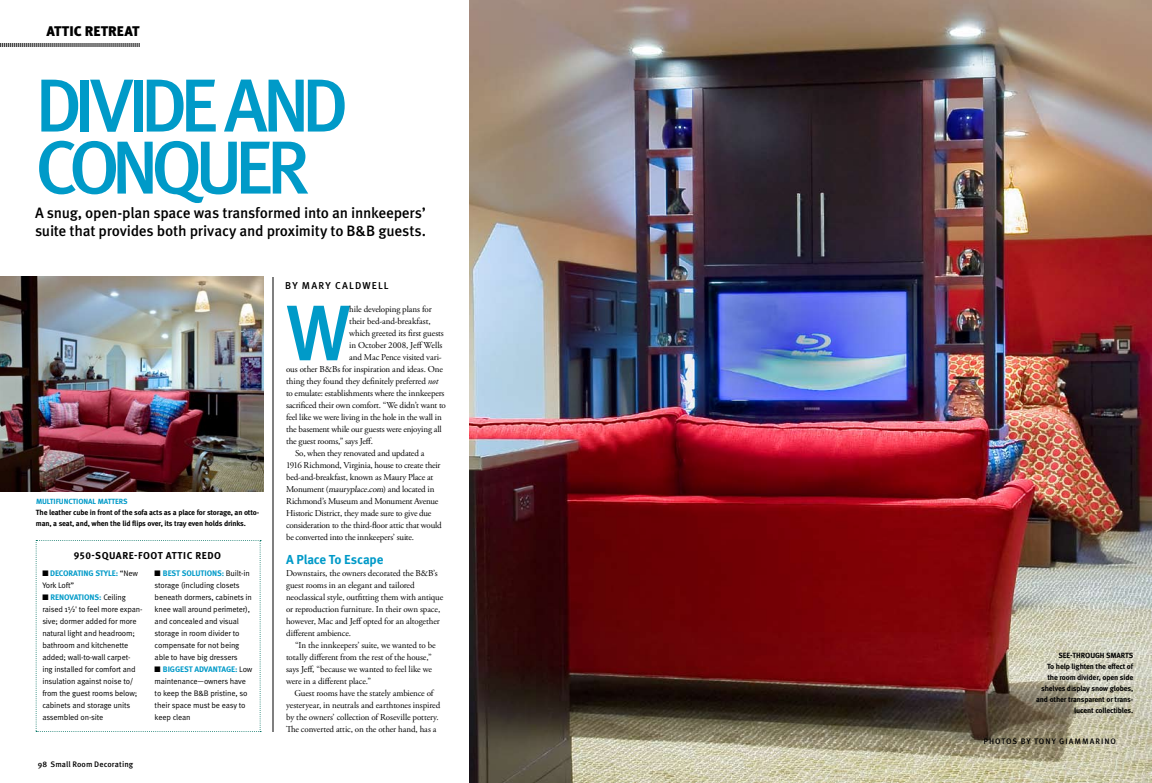
<style>
.page{position:relative;width:1152px;height:783px;background:#fff}
.page>*{position:absolute;margin:0;border:0;box-sizing:border-box;transform-origin:0 0}
.t1{font:500 78.4px "Meta OT";color:#009ac8}
.t2{font:500 75px/62px "Meta OT";letter-spacing:-.11em;color:#009ac8}
.t3{font:500 15px/18px "Meta OT";letter-spacing:-.02em;color:#000}
.t4{font:900 14px "Meta OT";letter-spacing:.005em;color:#000}
.t5{font:700 13px "Meta OT";letter-spacing:-.02em;color:#009ac8}
.t6{font:700 10px "Meta OT";letter-spacing:.045em;color:#000}
.t7{font:500 10px "Meta OT";letter-spacing:.115em;color:#000}
.t8{font:9px/12px "Adobe Garamond Pro";letter-spacing:-.015em;color:#000}
.t9{font:8px/12px "Meta Pro";letter-spacing:-.02em;color:#000}
.t10{font:700 8px "Meta OT";letter-spacing:-.01em;color:#009ac8}
.t11{font:500 8px "Meta OT";letter-spacing:.12em;color:#000}
.t12{font:700 7.5px/11px "Meta OT";letter-spacing:-.02em;color:#000}
.t13{font:700 7.5px "Meta OT";letter-spacing:-.01em;color:#009ac8}
.s1{color:#000}
.s2{font-family:"Meta Pro";font-weight:400;color:#000}
.s3{font-family:"Meta OT";font-weight:700;color:#009ac8}
.s4{font-style:italic}
</style>
<div class="page">
<svg style="left:36px;top:540px;width:225px;height:192px"></svg>
<img style="left:469px;top:0;width:683px;height:783px">
<svg style="left:0;top:43px;width:140px;height:4px"></svg>
<hr style="left:273px;top:277px;width:1px;height:455px;background:#000">
<img style="left:0;top:276px;width:263px;height:216px">
<h3 class="t4" style="left:46px;top:22px;width:95px">ATTIC RETREAT</h3>
<h2 class="t2" style="left:35px;top:76px;width:315px">divide and conquer</h2>
<h3 class="t3" style="left:35px;top:204px;width:393px">A snug, open-plan space was transformed into an innkeepers’ suite that provides both privacy and proximity to B&amp;B guests.</h3>
<p class="t13" style="left:36px;top:497px;width:73px">multifunctional matte</p>
<p class="t13" style="left:119px;top:497px;width:10px">rs</p>
<p class="t12" style="left:36px;top:507px;width:225px">The leather cube in front of the sofa acts as a place for storage, an otto&shy;man, a seat, and, when the lid flips over, its tray even holds drinks.</p>
<p class="t6" style="left:74px;top:549px;width:72px">950-SQuaRE-FOO</p>
<p class="t6" style="left:158px;top:549px;width:65px">T attic redo</p>
<p class="t10" style="left:42px;top:568px;width:97px"><span class="s1">■</span> DECORATIN G Style: <span class="s2">“New</span></p>
<p class="t9" style="left:42px;top:579px;width:33px">York Loft”</p>
<p class="t10" style="left:42px;top:592px;width:85px"><span class="s1">■</span> Renovations: <span class="s2">Ceiling</span></p>
<p class="t9" style="left:42px;top:603px;width:102px">raised 1½' to feel more expan&shy;sive; dormer added for more natural light and headroom; bathroom and kitchenette added; wall-to-wall carpet&shy;ing installed for comfort and insulation against noise to/ from the guest rooms below; cabinets and storage units assembled on-site</p>
<p class="t10" style="left:155px;top:568px;width:97px"><span class="s1">■</span> Best solutionS: <span class="s2">Built-in</span></p>
<p class="t9" style="left:155px;top:579px;width:99px">storage (including closets beneath dormers, cabinets in knee wall around perimeter), and concealed and visual storage in room divider to compensate for not being able to have big dressers</p>
<p class="t10" style="left:155px;top:664px;width:69px"><span class="s1">■</span> Biggest advantage</p>
<p class="t9" style="left:155px;top:663px;width:99px;text-indent:81px"><span class="s3">:</span> Low maintenance—owners have to keep the B&amp;B pristine, so their space must be easy to keep clean</p>
<p class="t11" style="left:38px;top:759px;width:97px">98 Small Room Decorating</p>
<p class="t7" style="left:285px;top:279px;width:105px">By mary caldwell</p>
<h1 class="t1" style="left:286px;top:284px;width:65px">W</h1>
<p class="t8" style="left:349px;top:303px;width:84px">hile developing plans for</p>
<p class="t8" style="left:349px;top:315px;width:83px">their bed-and-breakfast,</p>
<p class="t8" style="left:349px;top:327px;width:96px">which greeted its first guests</p>
<p class="t8" style="left:349px;top:339px;width:95px">in October 2008, Jeff Wells</p>
<p class="t8" style="left:349px;top:351px;width:94px">and Mac Pence visited vari-</p>
<p class="t8" style="left:286px;top:363px;width:158px">ous other B&amp;Bs for inspiration and ideas. One</p>
<p class="t8" style="left:286px;top:375px;width:154px">thing they found they definitely preferred <span class="s4">not</span></p>
<p class="t8" style="left:286px;top:387px;width:160px">to emulate: establishments where the innkeepers</p>
<p class="t8" style="left:286px;top:399px;width:161px">sacrificed their own comfort. “We didn’t want to</p>
<p class="t8" style="left:286px;top:411px;width:157px">feel like we were living in the hole in the wall in</p>
<p class="t8" style="left:286px;top:423px;width:157px">the basement while our guests were enjoying all</p>
<p class="t8" style="left:286px;top:435px;width:88px">the guest rooms,” says Jeff.</p>
<p class="t8" style="left:295px;top:447px;width:131px">So, when they renovated and updated a</p>
<p class="t8" style="left:286px;top:459px;width:156px">1916 Richmond, Virginia, house to create their</p>
<p class="t8" style="left:286px;top:471px;width:149px">bed-and-breakfast, known as Maury Place at</p>
<p class="t8" style="left:286px;top:483px;width:150px">Monument (<span class="s4">mauryplace.com</span>) and located in</p>
<p class="t8" style="left:286px;top:495px;width:154px">Richmond’s Museum and Monument Avenue</p>
<p class="t8" style="left:286px;top:507px;width:147px">Historic District, they made sure to give due</p>
<p class="t8" style="left:286px;top:519px;width:157px">consideration to the third-floor attic that would</p>
<p class="t8" style="left:286px;top:531px;width:130px">be converted into the innkeepers’ suite.</p>
<h3 class="t5" style="left:286px;top:551px;width:99px">A Place To Escape</h3>
<p class="t8" style="left:286px;top:567px;width:159px">Downstairs, the owners decorated the B&amp;B’s guest rooms in an elegant and tailored neoclassical style, outfitting them with antique or reproduction furniture. In their own space, however, Mac and Jeff opted for an altogether different ambience.</p>
<p class="t8" style="left:286px;top:639px;width:151px;text-indent:9px">“In the innkeepers’ suite, we wanted to be totally different from the rest of the house,” says Jeff, “because we wanted to feel like we were in a different place.”</p>
<p class="t8" style="left:286px;top:687px;width:156px;text-align:center">Guest rooms have the stately ambience of yesteryear, in neutrals and earthtones inspired by the owners’ collection of Roseville pottery.<br>The converted attic, on the other hand, has a</p>
<p class="t12" style="left:1036px;top:650px;width:99px;text-align:right">see-through smarts<br>To help lighten the effect of the room divider, open side shelves display snow globes, and other transparent or trans&shy;lucent collectibles.</p>
<p class="t11" style="left:984px;top:736px;width:134px">Photos by tony giammarino</p>
</div>
